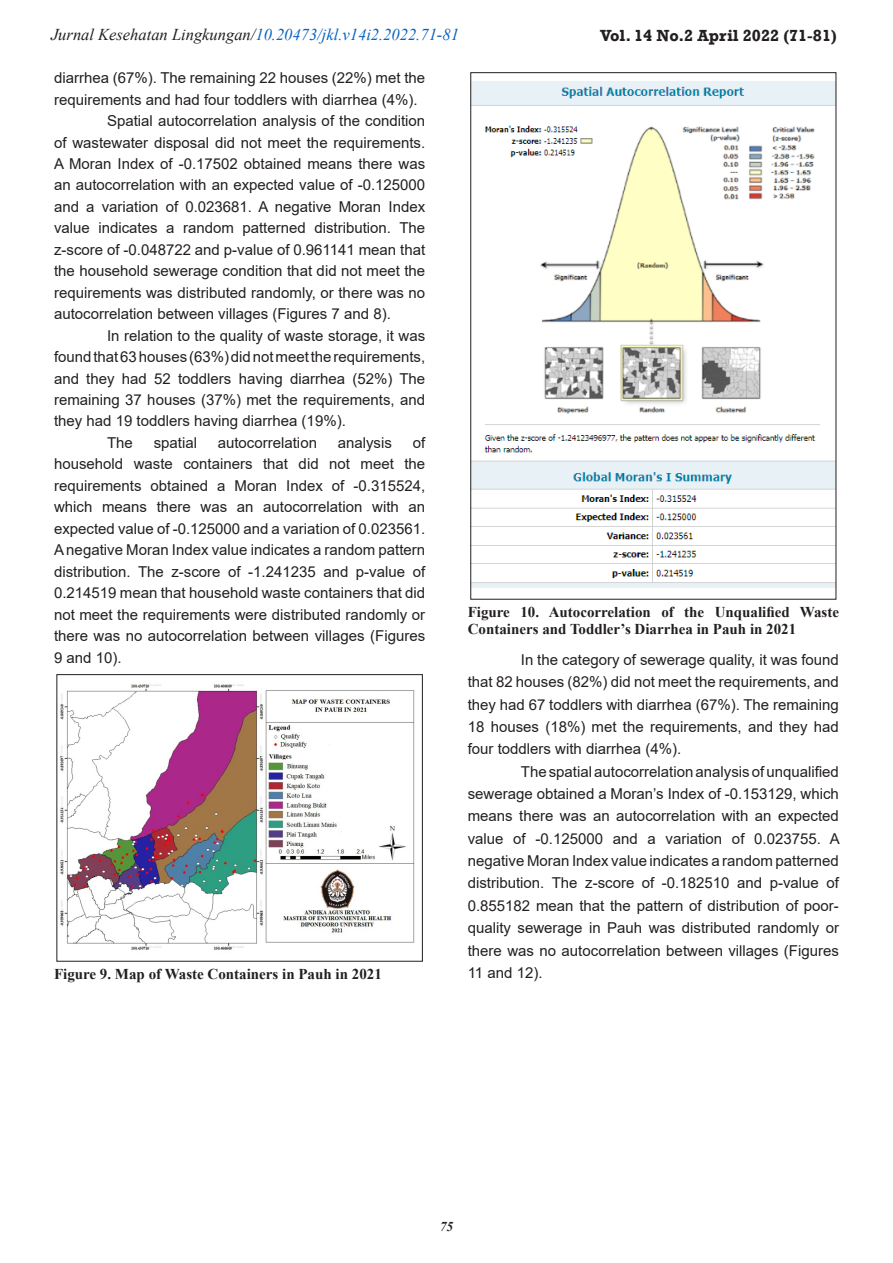
<style>
.page{position:relative;width:893px;height:1263px;background:#fff}
.page>*{position:absolute;margin:0;border:0;box-sizing:border-box;transform-origin:0 0}
.t1{font:italic 16.5px "Times New Roman";color:#0563c1}
.t2{font:700 16.5px "Rockwell";color:#231f20}
.isi_sub_1{font:15px/21.5px "Arial";color:#231f20;text-align:justify}
.judul_tabel{font:700 15px/17.2px "Times New Roman";color:#231f20}
.t3{font:italic 700 13.5px "Times New Roman";color:#231f20}
.s1{color:#231f20}
</style>
<div class="page">
<img style="left:60px;top:684px;width:355px;height:266px">
<div style="left:56px;top:674px;width:367px;height:287px;border:1px solid #231f20"></div>
<img style="left:472px;top:81px;width:362px;height:507px">
<p class="t1" style="left:51px;top:23px;width:409px"><span class="s1">Jurnal Kesehatan Lingkungan/</span>10.20473/jkl.v14i2.2022.71-81</p>
<p class="t2" style="left:600px;top:26px;width:238px">Vol. 14 No.2 April 2022 (71-81)</p>
<p class="isi_sub_1" style="left:54px;top:67px;width:373px">diarrhea (67%). The remaining 22 houses (22%) met the requirements and had four toddlers with diarrhea (4%).</p>
<p class="isi_sub_1" style="left:54px;top:110px;width:373px;text-indent:53px">Spatial autocorrelation analysis of the condition of wastewater disposal did not meet the requirements.<br>A Moran Index of -0.17502 obtained means there was an autocorrelation with an expected value of -0.125000 and a variation of 0.023681. A negative Moran Index value indicates a random patterned distribution. The z-score of -0.048722 and p-value of 0.961141 mean that the household sewerage condition that did not meet the requirements was distributed randomly, or there was no autocorrelation between villages (Figures 7 and 8).</p>
<p class="isi_sub_1" style="left:54px;top:325px;width:373px;text-indent:53px">In relation to the quality of waste storage, it was found that 63 houses (63%) did not meet the requirements, and they had 52 toddlers having diarrhea (52%) The remaining 37 houses (37%) met the requirements, and they had 19 toddlers having diarrhea (19%).</p>
<p class="isi_sub_1" style="left:107px;top:432px;width:27px">The</p>
<p class="isi_sub_1" style="left:154px;top:432px;width:45px">spatial</p>
<p class="isi_sub_1" style="left:218px;top:432px;width:101px">autocorrelation</p>
<p class="isi_sub_1" style="left:338px;top:432px;width:56px">analysis</p>
<p class="isi_sub_1" style="left:54px;top:432px;width:373px;text-indent:359px">of household waste containers that did not meet the requirements obtained a Moran Index of -0.315524, which means there was an autocorrelation with an expected value of -0.125000 and a variation of 0.023561.<br>A negative Moran Index value indicates a random pattern distribution. The z-score of -1.241235 and p-value of 0.214519 mean that household waste containers that did not meet the requirements were distributed randomly or there was no autocorrelation between villages (Figures 9 and 10).</p>
<p class="judul_tabel" style="left:54px;top:965px;width:329px">Figure 9. Map of Waste Containers in Pauh in 2021</p>
<p class="judul_tabel" style="left:468px;top:603px;width:373px">Figure 10. Autocorrelation of the Unqualified Waste<br>Containers and Toddler’s Diarrhea in Pauh in 2021</p>
<p class="isi_sub_1" style="left:468px;top:648px;width:373px;line-height:22.4px;text-indent:53px">In the category of sewerage quality, it was found that 82 houses (82%) did not meet the requirements, and they had 67 toddlers with diarrhea (67%). The remaining 18 houses (18%) met the requirements, and they had four toddlers with diarrhea (4%).</p>
<p class="isi_sub_1" style="left:468px;top:760px;width:374px;line-height:22.4px;text-indent:53px">The spatial autocorrelation analysis of unqualified sewerage obtained a Moran’s Index of -0.153129, which means there was an autocorrelation with an expected value of -0.125000 and a variation of 0.023755. A negative Moran Index value indicates a random patterned distribution. The z-score of -0.182510 and p-value of 0.855182 mean that the pattern of distribution of poor&shy;quality sewerage in Pauh was distributed randomly or there was no autocorrelation between villages (Figures 11 and 12).</p>
<p class="t3" style="left:440px;top:1217px;width:15px">75</p>
</div>
